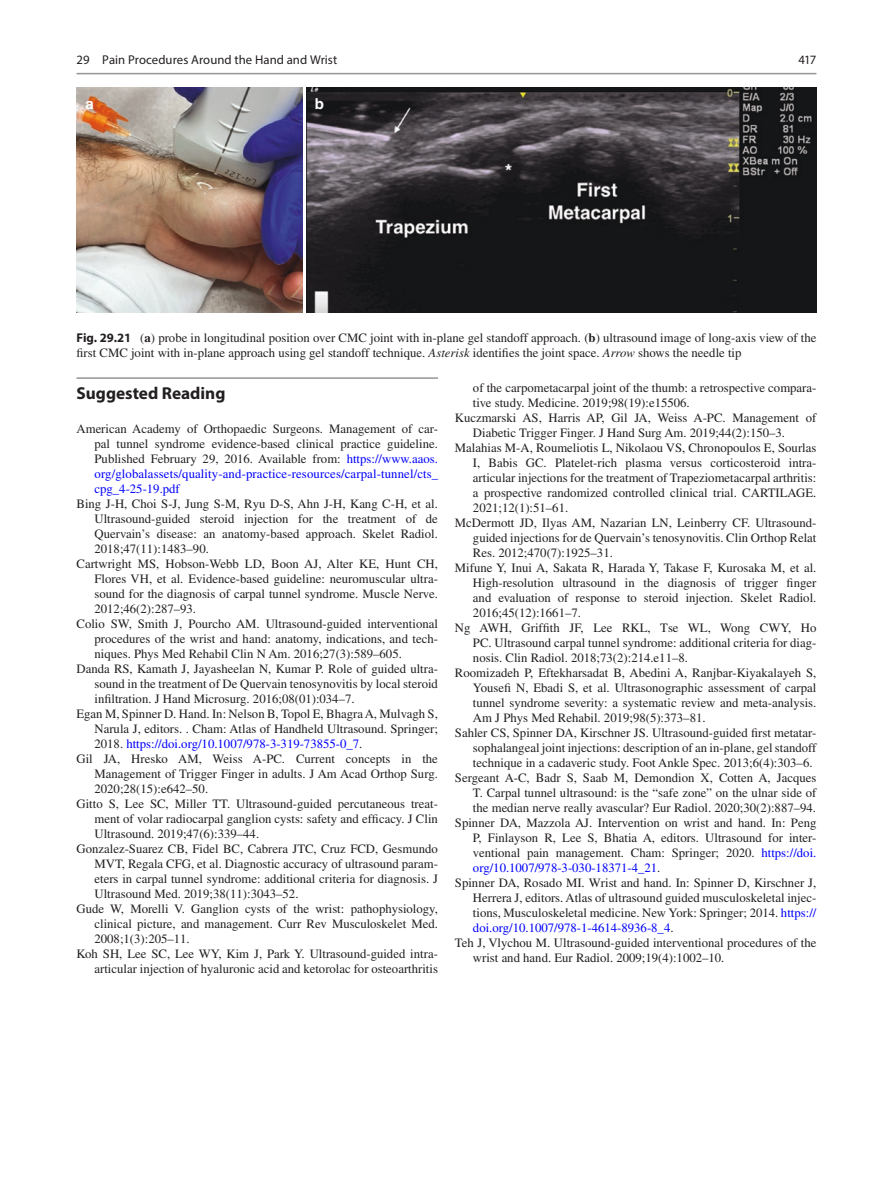
<style>
.page{position:relative;width:893px;height:1187px;background:#fff}
.page>*{position:absolute;margin:0;border:0;box-sizing:border-box;transform-origin:0 0}
.t1{font:700 17.25px "Myriad Pro";color:#231f20}
.t2{font:15px "Helvetica Bold 3";color:#fff}
.t3{font:12.75px/15px "Times LT Std";color:#231f20;text-align:justify}
.t4{font:12.75px "Times LT Std";color:#00f}
.t5{font:12.75px "Myriad Pro Regular 3";letter-spacing:.005em;color:#231f20}
.t6{font:12.75px "Myriad Pro";color:#231f20}
.s1{font-family:"Myriad Pro";font-weight:700}
.s2{font-weight:700}
.s3{font-style:italic}
.s4{color:#00f}
.s5{color:#231f20}
</style>
<div class="page">
<hr style="left:77px;top:377px;width:361px;height:2px;background:#939598">
<img style="left:306px;top:88px;width:510px;height:225px">
<img style="left:77px;top:88px;width:225px;height:225px">
<hr style="left:77px;top:73px;width:739px;height:1px;background:#939598">
<p class="t5" style="left:77px;top:52px;width:262px">29 Pain Procedures Around the Hand and Wrist</p>
<p class="t2" style="left:85px;top:94px;width:10px">a</p>
<p class="t2" style="left:315px;top:94px;width:11px">b</p>
<p class="t6" style="left:798px;top:52px;width:20px">417</p>
<p class="t3" style="left:77px;top:330px;width:741px"><span class="s1">Fig. 29.21</span> (<span class="s2">a</span>) probe in longitudinal position over CMC joint with in-plane gel standoff approach. (<span class="s2">b</span>) ultrasound image of long-axis view of the first CMC joint with in-plane approach using gel standoff technique. <span class="s3">Asterisk</span> identifies the joint space. <span class="s3">Arrow</span> shows the needle tip</p>
<h1 class="t1" style="left:77px;top:382px;width:150px">Suggested Reading</h1>
<p class="t3" style="left:95px;top:421px;width:345px;text-indent:-18px">American Academy of Orthopaedic Surgeons. Management of car&shy;pal tunnel syndrome evidence-based clinical practice guideline.<br>Published February 29, 2016. Available from: <span class="s4">https://www.aaos. org/globalassets/quality-and-practice-resources/carpal-tunnel/cts_ cpg_4-25-19.pdf</span></p>
<p class="t3" style="left:77px;top:496px;width:363px">Bing J-H, Choi S-J, Jung S-M, Ryu D-S, Ahn J-H, Kang C-H, et al.</p>
<p class="t3" style="left:95px;top:511px;width:345px">Ultrasound-guided steroid injection for the treatment of de</p>
<p class="t3" style="left:95px;top:526px;width:345px">Quervain’s disease: an anatomy-based approach. Skelet Radiol.</p>
<p class="t3" style="left:95px;top:541px;width:116px">2018;47(11):1483–90.</p>
<p class="t3" style="left:77px;top:556px;width:363px">Cartwright MS, Hobson-Webb LD, Boon AJ, Alter KE, Hunt CH,</p>
<p class="t3" style="left:95px;top:571px;width:345px">Flores VH, et al. Evidence-based guideline: neuromuscular ultra-</p>
<p class="t3" style="left:95px;top:586px;width:345px">sound for the diagnosis of carpal tunnel syndrome. Muscle Nerve.</p>
<p class="t3" style="left:95px;top:601px;width:103px">2012;46(2):287–93.</p>
<p class="t3" style="left:77px;top:616px;width:363px">Colio SW, Smith J, Pourcho AM. Ultrasound-guided interventional</p>
<p class="t3" style="left:95px;top:631px;width:345px">procedures of the wrist and hand: anatomy, indications, and tech-</p>
<p class="t3" style="left:95px;top:646px;width:309px">niques. Phys Med Rehabil Clin N Am. 2016;27(3):589–605.</p>
<p class="t3" style="left:77px;top:661px;width:363px">Danda RS, Kamath J, Jayasheelan N, Kumar P. Role of guided ultra-</p>
<p class="t3" style="left:95px;top:676px;width:345px">sound in the treatment of De Quervain tenosynovitis by local steroid</p>
<p class="t3" style="left:95px;top:691px;width:262px">infiltration. J Hand Microsurg. 2016;08(01):034–7.</p>
<p class="t3" style="left:77px;top:706px;width:363px">Egan M, Spinner D. Hand. In: Nelson B, Topol E, Bhagra A, Mulvagh S,</p>
<p class="t3" style="left:95px;top:721px;width:345px">Narula J, editors. . Cham: Atlas of Handheld Ultrasound. Springer;</p>
<p class="t4" style="left:95px;top:736px;width:269px"><span class="s5">2018.</span> https://doi.org/10.1007/978-3-319-73855-0_7<span class="s5">.</span></p>
<p class="t3" style="left:77px;top:751px;width:363px">Gil JA, Hresko AM, Weiss A-PC. Current concepts in the</p>
<p class="t3" style="left:95px;top:766px;width:345px">Management of Trigger Finger in adults. J Am Acad Orthop Surg.</p>
<p class="t3" style="left:95px;top:781px;width:115px">2020;28(15):e642–50.</p>
<p class="t3" style="left:77px;top:796px;width:363px">Gitto S, Lee SC, Miller TT. Ultrasound-guided percutaneous treat-</p>
<p class="t3" style="left:95px;top:811px;width:345px">ment of volar radiocarpal ganglion cysts: safety and efficacy. J Clin</p>
<p class="t3" style="left:95px;top:826px;width:166px">Ultrasound. 2019;47(6):339–44.</p>
<p class="t3" style="left:77px;top:841px;width:363px">Gonzalez-Suarez CB, Fidel BC, Cabrera JTC, Cruz FCD, Gesmundo</p>
<p class="t3" style="left:95px;top:856px;width:345px">MVT, Regala CFG, et al. Diagnostic accuracy of ultrasound param-</p>
<p class="t3" style="left:95px;top:871px;width:345px">eters in carpal tunnel syndrome: additional criteria for diagnosis. J</p>
<p class="t3" style="left:95px;top:886px;width:205px">Ultrasound Med. 2019;38(11):3043–52.</p>
<p class="t3" style="left:77px;top:901px;width:363px">Gude W, Morelli V. Ganglion cysts of the wrist: pathophysiology,</p>
<p class="t3" style="left:95px;top:916px;width:345px">clinical picture, and management. Curr Rev Musculoskelet Med.</p>
<p class="t3" style="left:95px;top:931px;width:97px">2008;1(3):205–11.</p>
<p class="t3" style="left:77px;top:946px;width:363px">Koh SH, Lee SC, Lee WY, Kim J, Park Y. Ultrasound-guided intra-</p>
<p class="t3" style="left:95px;top:961px;width:345px">articular injection of hyaluronic acid and ketorolac for osteoarthritis</p>
<p class="t3" style="left:473px;top:380px;width:345px">of the carpometacarpal joint of the thumb: a retrospective compara-</p>
<p class="t3" style="left:473px;top:395px;width:218px">tive study. Medicine. 2019;98(19):e15506.</p>
<p class="t3" style="left:455px;top:410px;width:363px">Kuczmarski AS, Harris AP, Gil JA, Weiss A-PC. Management of</p>
<p class="t3" style="left:473px;top:425px;width:314px">Diabetic Trigger Finger. J Hand Surg Am. 2019;44(2):150–3.</p>
<p class="t3" style="left:455px;top:440px;width:363px">Malahias M-A, Roumeliotis L, Nikolaou VS, Chronopoulos E, Sourlas</p>
<p class="t3" style="left:473px;top:455px;width:345px">I, Babis GC. Platelet-rich plasma versus corticosteroid intra-</p>
<p class="t3" style="left:473px;top:470px;width:345px">articular injections for the treatment of Trapeziometacarpal arthritis:</p>
<p class="t3" style="left:473px;top:485px;width:345px">a prospective randomized controlled clinical trial. CARTILAGE.</p>
<p class="t3" style="left:473px;top:500px;width:97px">2021;12(1):51–61.</p>
<p class="t3" style="left:455px;top:515px;width:363px">McDermott JD, Ilyas AM, Nazarian LN, Leinberry CF. Ultrasound-</p>
<p class="t3" style="left:473px;top:530px;width:345px">guided injections for de Quervain’s tenosynovitis. Clin Orthop Relat</p>
<p class="t3" style="left:473px;top:545px;width:141px">Res. 2012;470(7):1925–31.</p>
<p class="t3" style="left:455px;top:560px;width:363px">Mifune Y, Inui A, Sakata R, Harada Y, Takase F, Kurosaka M, et al.</p>
<p class="t3" style="left:473px;top:575px;width:345px">High-resolution ultrasound in the diagnosis of trigger finger</p>
<p class="t3" style="left:473px;top:590px;width:345px">and evaluation of response to steroid injection. Skelet Radiol.</p>
<p class="t3" style="left:473px;top:605px;width:110px">2016;45(12):1661–7.</p>
<p class="t3" style="left:455px;top:620px;width:363px">Ng AWH, Griffith JF, Lee RKL, Tse WL, Wong CWY, Ho</p>
<p class="t3" style="left:473px;top:635px;width:345px">PC. Ultrasound carpal tunnel syndrome: additional criteria for diag-</p>
<p class="t3" style="left:473px;top:650px;width:216px">nosis. Clin Radiol. 2018;73(2):214.e11–8.</p>
<p class="t3" style="left:455px;top:665px;width:363px">Roomizadeh P, Eftekharsadat B, Abedini A, Ranjbar-Kiyakalayeh S,</p>
<p class="t3" style="left:473px;top:680px;width:345px">Yousefi N, Ebadi S, et al. Ultrasonographic assessment of carpal</p>
<p class="t3" style="left:473px;top:695px;width:345px">tunnel syndrome severity: a systematic review and meta-analysis.</p>
<p class="t3" style="left:473px;top:710px;width:234px">Am J Phys Med Rehabil. 2019;98(5):373–81.</p>
<p class="t3" style="left:455px;top:725px;width:363px">Sahler CS, Spinner DA, Kirschner JS. Ultrasound-guided first metatar-</p>
<p class="t3" style="left:473px;top:740px;width:345px">sophalangeal joint injections: description of an in-plane, gel standoff</p>
<p class="t3" style="left:473px;top:755px;width:341px">technique in a cadaveric study. Foot Ankle Spec. 2013;6(4):303–6.</p>
<p class="t3" style="left:455px;top:770px;width:363px">Sergeant A-C, Badr S, Saab M, Demondion X, Cotten A, Jacques</p>
<p class="t3" style="left:473px;top:785px;width:345px">T. Carpal tunnel ultrasound: is the “safe zone” on the ulnar side of</p>
<p class="t3" style="left:473px;top:800px;width:345px">the median nerve really avascular? Eur Radiol. 2020;30(2):887–94.</p>
<p class="t3" style="left:455px;top:815px;width:363px">Spinner DA, Mazzola AJ. Intervention on wrist and hand. In: Peng</p>
<p class="t3" style="left:473px;top:830px;width:345px">P, Finlayson R, Lee S, Bhatia A, editors. Ultrasound for inter-</p>
<p class="t3" style="left:473px;top:845px;width:345px">ventional pain management. Cham: Springer; 2020. <span class="s4">https://doi.</span></p>
<p class="t4" style="left:473px;top:860px;width:189px">org/10.1007/978-3-030-18371-4_21<span class="s5">.</span></p>
<p class="t3" style="left:455px;top:875px;width:363px">Spinner DA, Rosado MI. Wrist and hand. In: Spinner D, Kirschner J,</p>
<p class="t3" style="left:473px;top:890px;width:345px">Herrera J, editors. Atlas of ultrasound guided musculoskeletal injec-</p>
<p class="t3" style="left:473px;top:905px;width:345px">tions, Musculoskeletal medicine. New York: Springer; 2014. <span class="s4">https://</span></p>
<p class="t4" style="left:473px;top:920px;width:202px">doi.org/10.1007/978-1-4614-8936-8_4<span class="s5">.</span></p>
<p class="t3" style="left:455px;top:935px;width:363px">Teh J, Vlychou M. Ultrasound-guided interventional procedures of the</p>
<p class="t3" style="left:473px;top:950px;width:253px">wrist and hand. Eur Radiol. 2009;19(4):1002–10.</p>
</div>
